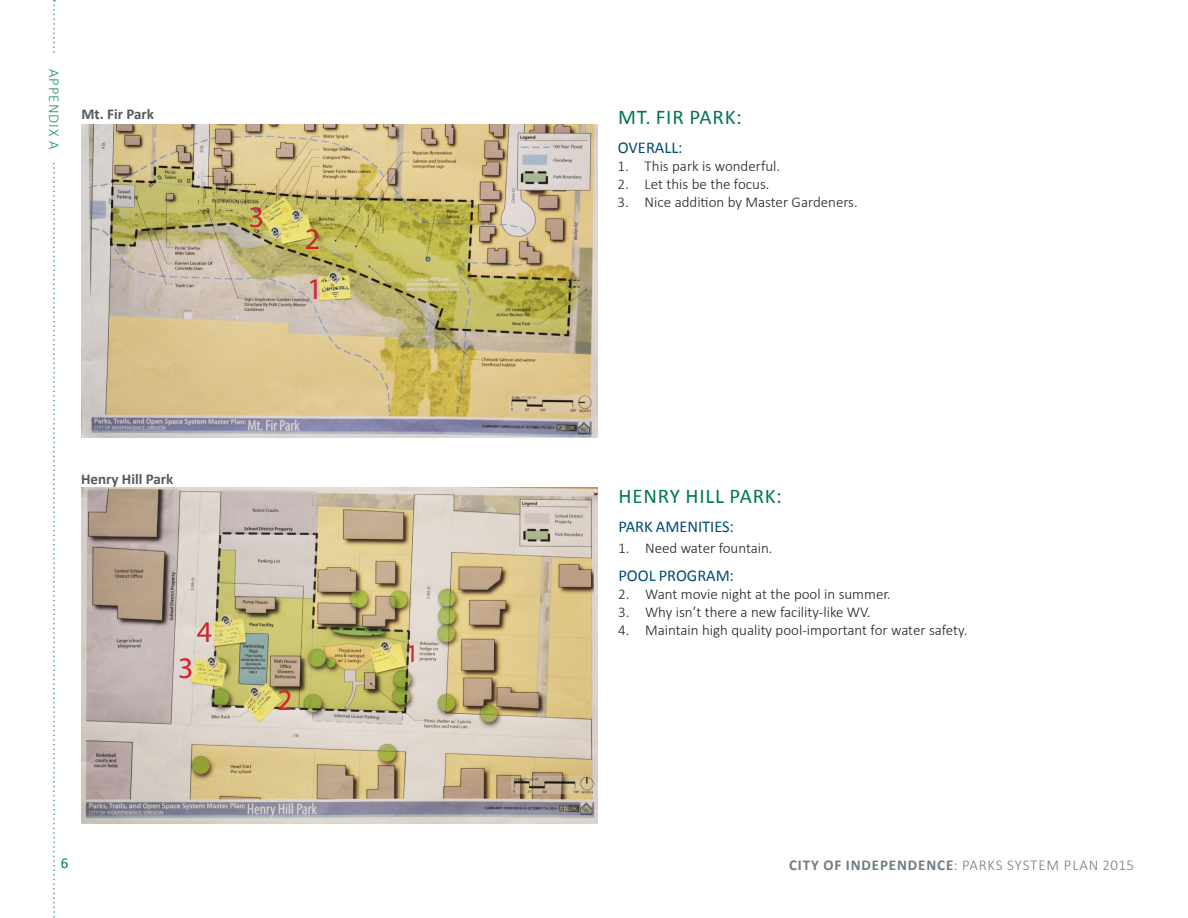
<style>
.page{position:relative;width:1188px;height:918px;background:#fff}
.page>*{position:absolute;margin:0;border:0;box-sizing:border-box;transform-origin:0 0}
.t1{font:30px "Myriad Pro";color:#d1232a}
.t2{font:25.8px "Myriad Pro";color:#d1232a}
._1_2_Sub_Heading{font:21px "Calibri";letter-spacing:.04em;color:#007558}
._1_3_SubSub{font:16.5px "Calibri";color:#004c72}
._2_0_Body_Text{font:300 15px "Calibri";color:#231f20}
.t3{font:300 15px "Calibri";letter-spacing:.055em;color:#6d7c84}
._3_0_Table_Heading{font:700 15px "Calibri";color:#57585a}
.t4{font:300 15px "Calibri";letter-spacing:.06em;color:#238e76}
.t5{font:15px "Calibri";color:#007558}
.s1{font-weight:700}
</style>
<div class="page">
<svg style="left:53px;top:0;width:2px;height:918px"></svg>
<div style="left:42px;top:55px;width:26px;height:108px;background:#fff"></div>
<img style="left:81px;top:124px;width:517px;height:313px">
<img style="left:81px;top:487px;width:517px;height:337px">
<p class="t4" style="left:63px;top:69px;width:82px;rotate:90deg">APPENDIX A</p>
<p class="_3_0_Table_Heading" style="left:81px;top:105px;width:74px">Mt. Fir Park</p>
<p class="t1" style="left:249px;top:198px;width:17px">3</p>
<p class="t1" style="left:305px;top:220px;width:17px">2</p>
<p class="t1" style="left:307px;top:271px;width:17px">1</p>
<p class="_3_0_Table_Heading" style="left:81px;top:469px;width:94px">Henry Hill Park</p>
<p class="t1" style="left:197px;top:614px;width:17px">4</p>
<p class="t1" style="left:178px;top:649px;width:17px">3</p>
<p class="t1" style="left:277px;top:681px;width:17px">2</p>
<p class="t2" style="left:406px;top:637px;width:15px">1</p>
<p class="_1_2_Sub_Heading" style="left:618px;top:104px;width:125px">MT. FIR PARK:</p>
<p class="_1_3_SubSub" style="left:618px;top:137px;width:66px">OVERALL:</p>
<p class="_2_0_Body_Text" style="left:618px;top:157px;width:164px">1. This park is wonderful.</p>
<p class="_2_0_Body_Text" style="left:618px;top:175px;width:153px">2. Let this be the focus.</p>
<p class="_2_0_Body_Text" style="left:618px;top:193px;width:242px">3. Nice addition by Master Gardeners.</p>
<p class="_1_2_Sub_Heading" style="left:619px;top:483px;width:165px">HENRY HILL PARK:</p>
<p class="_1_3_SubSub" style="left:618px;top:516px;width:117px">PARK AMENITIES:</p>
<p class="_2_0_Body_Text" style="left:618px;top:539px;width:156px">1. Need water fountain.</p>
<p class="_1_3_SubSub" style="left:618px;top:565px;width:117px">POOL PROGRAM:</p>
<p class="_2_0_Body_Text" style="left:618px;top:585px;width:274px">2. Want movie night at the pool in summer.</p>
<p class="_2_0_Body_Text" style="left:618px;top:603px;width:254px">3. Why isn’t there a new facility-like WV.</p>
<p class="_2_0_Body_Text" style="left:618px;top:621px;width:351px">4. Maintain high quality pool-important for water safety.</p>
<p class="t5" style="left:61px;top:853px;width:9px">6</p>
<p class="t3" style="left:789px;top:855px;width:346px"><span class="s1">CITY OF INDEPENDENCE</span>: PARKS SYSTEM PLAN 2015</p>
</div>
